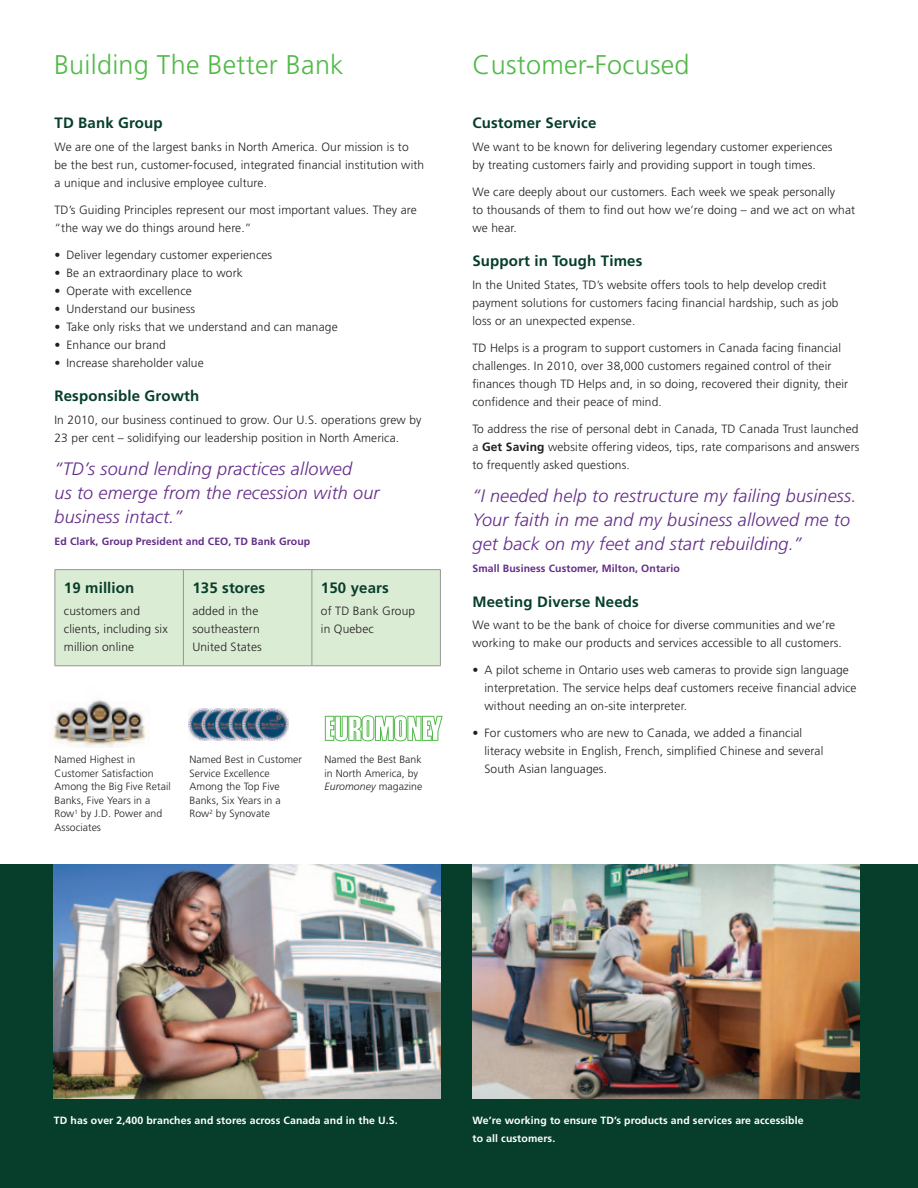
<style>
.page{position:relative;width:918px;height:1188px;background:#fff}
.page>*{position:absolute;margin:0;border:0;box-sizing:border-box;transform-origin:0 0}
.t1{font:300 27px "Frutiger";letter-spacing:.01em;color:#51b948}
.t2{font:italic 300 18px/24px "Frutiger";letter-spacing:.01em;color:#642d89}
.t3{font:700 15px "Frutiger";letter-spacing:.01em;color:#073e2b}
.t4{font:300 12px/18px "Frutiger";letter-spacing:.01em;color:#231f20}
.t5{font:300 10.5px/13.5px "Frutiger";letter-spacing:.005em;color:#231f20}
.t6{font:700 10.5px/18px "Frutiger";letter-spacing:.01em;color:#fff}
.t7{font:700 10.5px "Frutiger";letter-spacing:.01em;color:#642d89}
.s1{font-style:italic}
.s2{font-weight:700}
</style>
<div class="page">
<div style="left:0;top:864px;width:918px;height:324px;background:#073e2b"></div>
<div style="left:56px;top:570px;width:384px;height:95px;background:#dbecd4"></div>
<hr style="left:55px;top:569px;width:128px;height:1px;background:#939598">
<hr style="left:55px;top:570px;width:1px;height:95px;background:#939598">
<hr style="left:183px;top:569px;width:129px;height:1px;background:#939598">
<hr style="left:183px;top:570px;width:1px;height:95px;background:#939598">
<hr style="left:312px;top:569px;width:129px;height:1px;background:#939598">
<hr style="left:312px;top:570px;width:1px;height:95px;background:#939598">
<hr style="left:440px;top:570px;width:1px;height:95px;background:#939598">
<hr style="left:55px;top:665px;width:128px;height:1px;background:#939598">
<hr style="left:183px;top:665px;width:129px;height:1px;background:#939598">
<hr style="left:312px;top:665px;width:129px;height:1px;background:#939598">
<img style="left:53px;top:700px;width:93px;height:48px">
<img style="left:189px;top:708px;width:100px;height:33px">
<svg style="left:325px;top:715px;width:118px;height:26px"></svg>
<img style="left:54px;top:864px;width:387px;height:234px">
<img style="left:472px;top:864px;width:387px;height:234px">
<h2 class="t1" style="left:54px;top:50px;width:291px">Building The Better Bank</h2>
<h3 class="t3" style="left:55px;top:114px;width:110px">TD Bank Group</h3>
<p class="t4" style="left:55px;top:138px;width:371px">We are one of the largest banks in North America. Our mission is to be the best run, customer-focused, integrated financial institution with a unique and inclusive employee culture.</p>
<p class="t4" style="left:55px;top:201px;width:364px">TD’s Guiding Principles represent our most important values. They are “the way we do things around here.”</p>
<p class="t4" style="left:55px;top:246px;width:219px">• Deliver legendary customer experiences</p>
<p class="t4" style="left:55px;top:264px;width:190px">• Be an extraordinary place to work</p>
<p class="t4" style="left:55px;top:282px;width:139px">• Operate with excellence</p>
<p class="t4" style="left:55px;top:300px;width:142px">• Understand our business</p>
<p class="t4" style="left:55px;top:318px;width:285px">• Take only risks that we understand and can manage</p>
<p class="t4" style="left:55px;top:336px;width:113px">• Enhance our brand</p>
<p class="t4" style="left:55px;top:354px;width:151px">• Increase shareholder value</p>
<h3 class="t3" style="left:55px;top:387px;width:146px">Responsible Growth</h3>
<p class="t4" style="left:55px;top:411px;width:369px">In 2010, our business continued to grow. Our U.S. operations grew by<br>23 per cent – solidifying our leadership position in North America.</p>
<p class="t2" style="left:55px;top:457px;width:327px">“TD’s sound lending practices allowed<br>us to emerge from the recession with our business intact.”</p>
<p class="t7" style="left:55px;top:535px;width:257px">Ed Clark, Group President and CEO, TD Bank Group</p>
<p class="t3" style="left:64px;top:579px;width:72px">19 million</p>
<p class="t4" style="left:64px;top:602px;width:105px">customers and clients, including six million online</p>
<p class="t3" style="left:192px;top:579px;width:74px">135 stores</p>
<p class="t4" style="left:192px;top:602px;width:71px">added in the southeastern<br>United States</p>
<p class="t3" style="left:321px;top:579px;width:69px">150 years</p>
<p class="t4" style="left:321px;top:602px;width:96px">of TD Bank Group in Quebec</p>
<p class="t5" style="left:55px;top:753px;width:118px">Named Highest in<br>Customer Satisfaction<br>Among the Big Five Retail<br>Banks, Five Years in a<br>Row<sup>1</sup> by J.D. Power and<br>Associates</p>
<p class="t5" style="left:190px;top:753px;width:114px">Named Best in Customer<br>Service Excellence<br>Among the Top Five<br>Banks, Six Years in a<br>Row<sup>2</sup> by Synovate</p>
<p class="t5" style="left:325px;top:753px;width:99px">Named the Best Bank in North America, by<br><span class="s1">Euromoney</span> magazine</p>
<h2 class="t1" style="left:472px;top:50px;width:219px">Customer-Focused</h2>
<h3 class="t3" style="left:472px;top:114px;width:125px">Customer Service</h3>
<p class="t4" style="left:472px;top:138px;width:362px">We want to be known for delivering legendary customer experiences by treating customers fairly and providing support in tough times.</p>
<p class="t4" style="left:472px;top:183px;width:384px">We care deeply about our customers. Each week we speak personally<br>to thousands of them to find out how we’re doing – and we act on what we hear.</p>
<h3 class="t3" style="left:472px;top:252px;width:171px">Support in Tough Times</h3>
<p class="t4" style="left:472px;top:276px;width:368px">In the United States, TD’s website offers tools to help develop credit payment solutions for customers facing financial hardship, such as job loss or an unexpected expense.</p>
<p class="t4" style="left:472px;top:339px;width:377px">TD Helps is a program to support customers in Canada facing financial challenges. In 2010, over 38,000 customers regained control of their finances though TD Helps and, in so doing, recovered their dignity, their confidence and their peace of mind.</p>
<p class="t4" style="left:472px;top:420px;width:389px;text-align:justify">To address the rise of personal debt in Canada, TD Canada Trust launched a <span class="s2">Get Saving</span> website offering videos, tips, rate comparisons and answers to frequently asked questions.</p>
<p class="t2" style="left:472px;top:484px;width:385px">“I needed help to restructure my failing business.<br>Your faith in me and my business allowed me to get back on my feet and start rebuilding.”</p>
<p class="t7" style="left:472px;top:562px;width:209px">Small Business Customer, Milton, Ontario</p>
<h3 class="t3" style="left:472px;top:593px;width:168px">Meeting Diverse Needs</h3>
<p class="t4" style="left:472px;top:616px;width:371px">We want to be the bank of choice for diverse communities and we’re working to make our products and services accessible to all customers.</p>
<p class="t4" style="left:484px;top:661px;width:374px;text-indent:-12px">• A pilot scheme in Ontario uses web cameras to provide sign language interpretation. The service helps deaf customers receive financial advice without needing an on-site interpreter.</p>
<p class="t4" style="left:484px;top:724px;width:340px;text-indent:-12px">• For customers who are new to Canada, we added a financial literacy website in English, French, simplified Chinese and several<br>South Asian languages.</p>
<p class="t6" style="left:54px;top:1111px;width:345px">TD has over 2,400 branches and stores across Canada and in the U.S.</p>
<p class="t6" style="left:472px;top:1111px;width:333px">We’re working to ensure TD’s products and services are accessible to all customers.</p>
</div>
